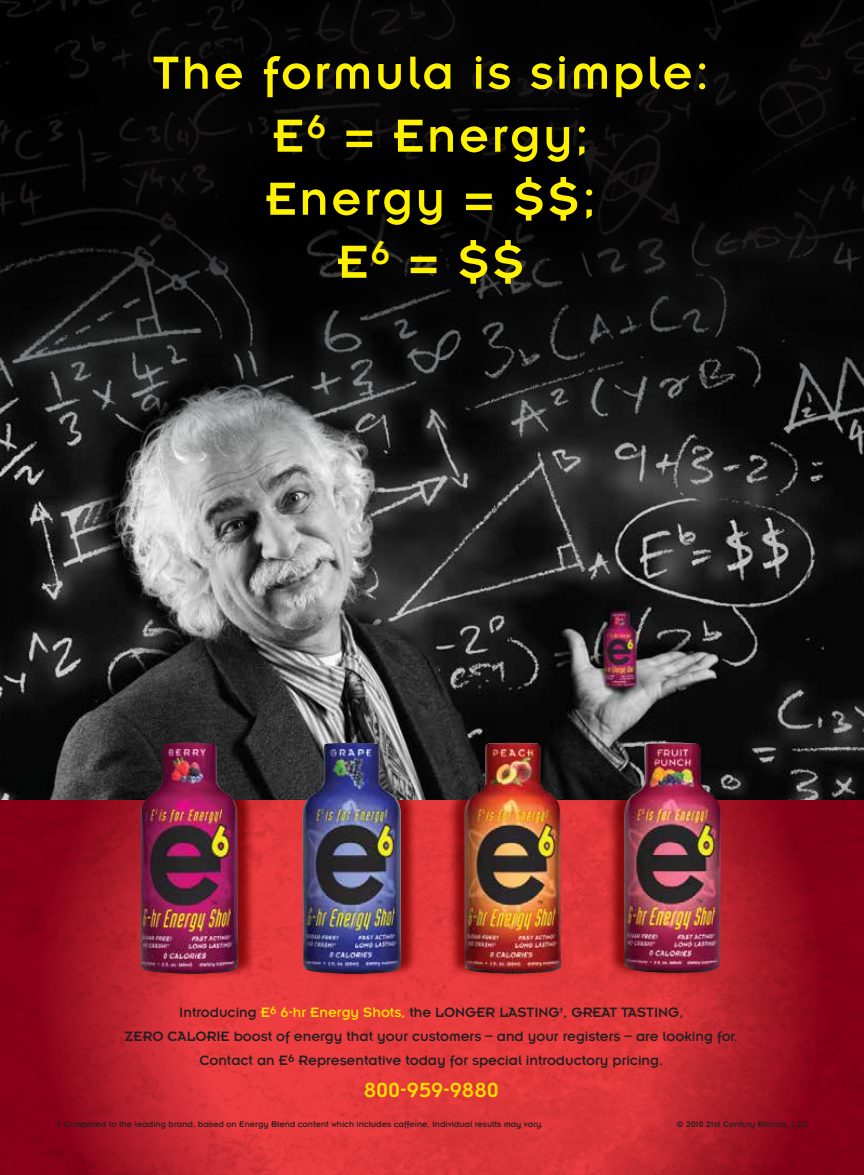
<style>
.page{position:relative;width:864px;height:1175px;background:#fff}
.page>*{position:absolute;margin:0;border:0;box-sizing:border-box;transform-origin:0 0}
.t1{font:51px/63px "Insignia";letter-spacing:.05em;color:#fff200;text-align:center}
.t2{font:22.5px "Insignia";color:#fd0}
.t3{font:15px/24px "Insignia";color:#231f20;text-align:center}
.t4{font:9px "Insignia";color:#231f20}
.s1{color:#fd0}
</style>
<div class="page">
<img style="left:0;top:799px;width:864px;height:375px">
<img style="left:94px;top:799px;width:162px;height:226px">
<img style="left:256px;top:973px;width:145px;height:52px">
<img style="left:401px;top:973px;width:160px;height:52px">
<img style="left:561px;top:799px;width:207px;height:226px">
<img style="left:0;top:458px;width:864px;height:341px">
<svg style="left:0;top:0;width:864px;height:458px"></svg>
<img style="left:141px;top:742px;width:580px;height:231px">
<h1 class="t1" style="left:153px;top:41px;width:558px">The formula is simple:<br>E<sup>6</sup> = Energy;<br>Energy = $$;<br>E<sup>6</sup> = $$</h1>
<p class="t3" style="left:125px;top:1000px;width:615px">Introducing <span class="s1">E</span><sup>6</sup> <span class="s1">6-hr Energy Shots,</span> the LONGER LASTING<sup>†</sup>, GREAT TASTING,<br>ZERO CALORIE boost of energy that your customers – and your registers – are looking for.<br>Contact an E<sup>6</sup> Representative today for special introductory pricing.</p>
<h2 class="t2" style="left:364px;top:1078px;width:137px">800-959-9880</h2>
<p class="t4" style="left:57px;top:1119px;width:487px">† Compared to the leading brand, based on Energy Blend content which includes caffeine. Individual results may vary.</p>
<p class="t4" style="left:676px;top:1119px;width:134px">© 2010 21st Century Brands, LLC</p>
</div>
